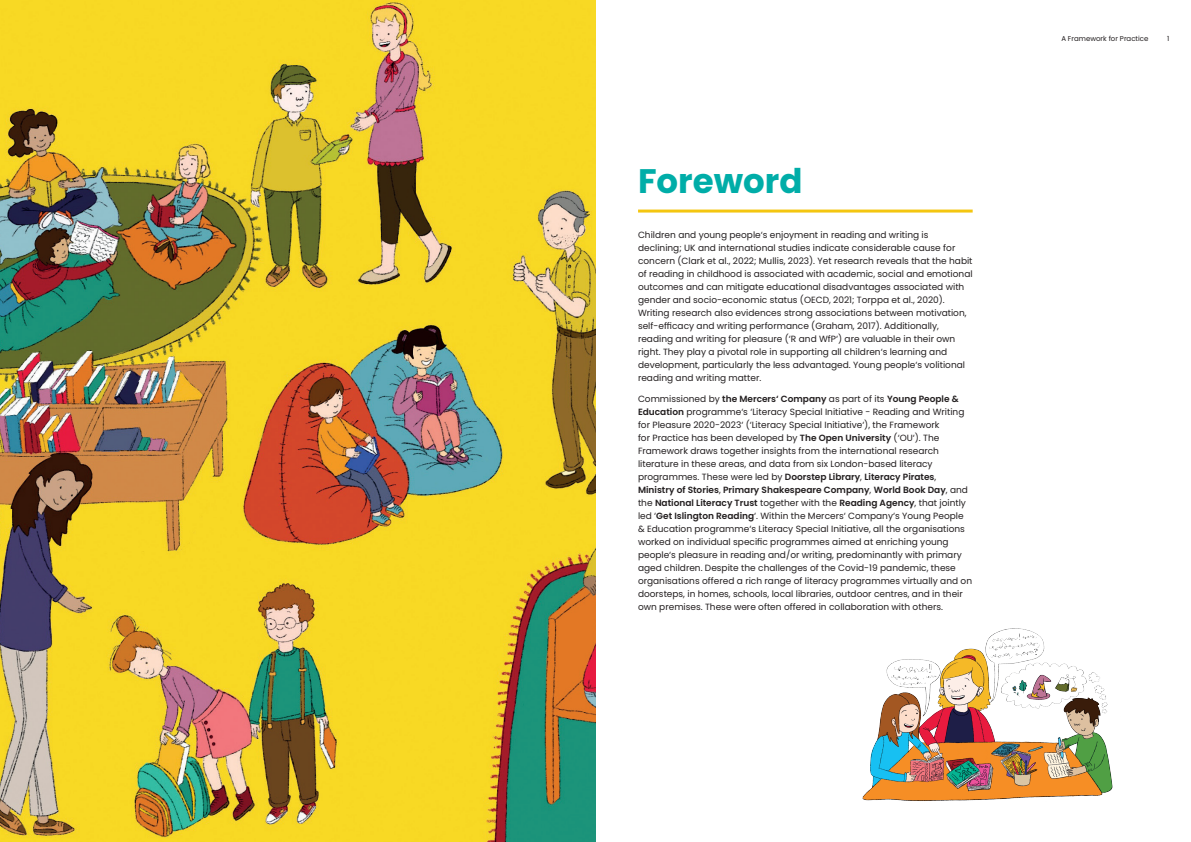
<style>
.page{position:relative;width:1191px;height:842px;background:#fff}
.page>*{position:absolute;margin:0;border:0;box-sizing:border-box;transform-origin:0 0}
.Main_Heading{font:700 34px "Poppins";color:#00ada8}
.Body{font:9px/13px "Poppins";color:#231f20}
.t1{font:7px "Poppins";color:#231f20}
.s1{font-weight:600}
</style>
<div class="page">
<img style="left:0;top:0;width:595px;height:842px">
<hr style="left:638px;top:210px;width:334px;height:3px;background:#f4c610">
<img style="left:862px;top:628px;width:251px;height:173px">
<p class="Main_Heading" style="left:638px;top:161px;width:166px">Foreword</p>
<p class="Body" style="left:638px;top:228px;width:336px">Children and young people‘s enjoyment in reading and writing is declining; UK and international studies indicate considerable cause for concern (Clark et al., 2022; Mullis, 2023). Yet research reveals that the habit of reading in childhood is associated with academic, social and emotional outcomes and can mitigate educational disadvantages associated with gender and socio-economic status (OECD, 2021; Torppa et al., 2020).<br>Writing research also evidences strong associations between motivation, self-efficacy and writing performance (Graham, 2017). Additionally, reading and writing for pleasure (‘R and WfP‘) are valuable in their own right. They play a pivotal role in supporting all children‘s learning and development, particularly the less advantaged. Young people‘s volitional reading and writing matter.</p>
<p class="Body" style="left:638px;top:393px;width:336px">Commissioned by <span class="s1">the Mercers‘ Company</span> as part of its <span class="s1">Young People &amp; Education</span> programme‘s ‘Literacy Special Initiative - Reading and Writing for Pleasure 2020-2023‘ (‘Literacy Special Initiative‘), the Framework<br>for Practice has been developed by <span class="s1">The Open University</span> (‘OU‘). The Framework draws together insights from the international research literature in these areas, and data from six London-based literacy programmes. These were led by <span class="s1">Doorstep Library</span>, <span class="s1">Literacy Pirates</span>, <span class="s1">Ministry of Stories</span>, <span class="s1">Primary Shakespeare Company</span>, <span class="s1">World Book Day</span>, and the <span class="s1">National Literacy Trust</span> together with the <span class="s1">Reading Agency</span>, that jointly led ‘<span class="s1">Get Islington Reading</span>‘. Within the Mercers‘ Company‘s Young People &amp; Education programme‘s Literacy Special Initiative, all the organisations worked on individual specific programmes aimed at enriching young people‘s pleasure in reading and/or writing, predominantly with primary aged children. Despite the challenges of the Covid-19 pandemic, these organisations offered a rich range of literacy programmes virtually and on doorsteps, in homes, schools, local libraries, outdoor centres, and in their own premises. These were often offered in collaboration with others.</p>
<p class="t1" style="left:1061px;top:35px;width:89px">A Framework for Practice</p>
<p class="t1" style="left:1167px;top:35px;width:4px">1</p>
</div>
